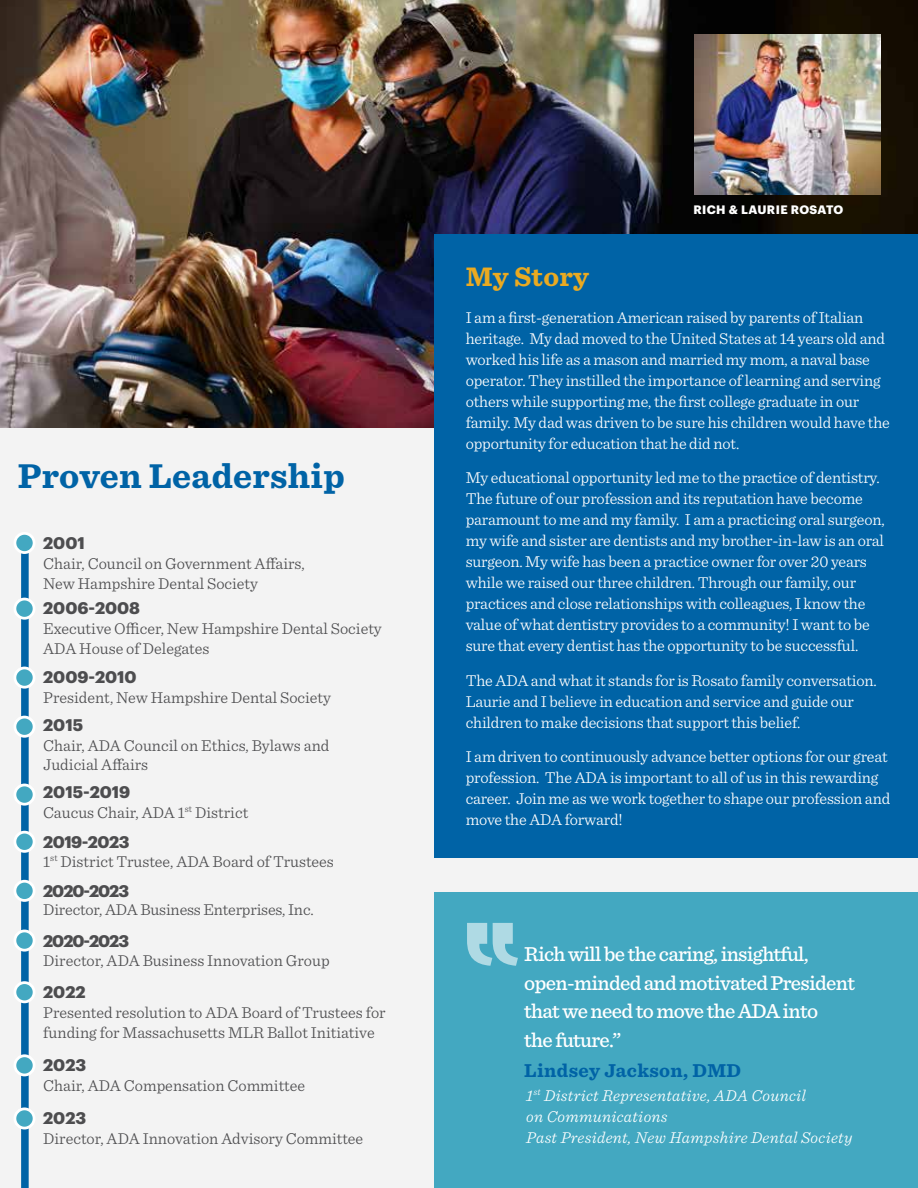
<style>
.page{position:relative;width:918px;height:1188px;background:#fff}
.page>*{position:absolute;margin:0;border:0;box-sizing:border-box;transform-origin:0 0}
.t1{font:700 36px "Sentinel";letter-spacing:.01em;color:#0063a6}
.t2{font:700 28.05px "Sentinel";letter-spacing:.01em;color:#eaaa21}
.t3{font:500 21px/28.5px "Sentinel";letter-spacing:-.03em;color:#fff}
.t4{font:700 19.5px "Sentinel";letter-spacing:.02em;color:#0063a6}
.t5{font:300 16.5px/21px "Sentinel";letter-spacing:-.01em;color:#fff}
.t6{font:300 16.5px/19.8px "Sentinel";color:#4d4d4f}
.t7{font:italic 300 16.5px/21px "Sentinel";letter-spacing:.02em;color:#fff}
.t8{font:700 16.5px "Graphik";letter-spacing:-.005em;color:#4d4d4f}
.t9{font:700 16.5px "Graphik";letter-spacing:-.065em;color:#4d4d4f}
.t10{font:700 16.5px "Graphik";letter-spacing:-.035em;color:#4d4d4f}
.t11{font:700 12px "Graphik";letter-spacing:.035em;color:#fff}
</style>
<div class="page">
<div style="left:0;top:357px;width:918px;height:831px;background:#f3f3f3"></div>
<div style="left:21px;top:544px;width:8px;height:644px;background:#0063a6"></div>
<div style="left:15px;top:533px;width:19px;height:20px;background:#43a8c1;border-radius:50%"></div>
<div style="left:13px;top:532px;width:23px;height:22px;border:3px solid #fff;border-radius:50%"></div>
<div style="left:434px;top:892px;width:484px;height:296px;background:#43a8c1"></div>
<img style="left:0;top:0;width:918px;height:428px">
<div style="left:434px;top:234px;width:484px;height:624px;background:#0063a6"></div>
<div style="left:15px;top:599px;width:19px;height:19px;background:#43a8c1;border-radius:50%"></div>
<div style="left:13px;top:598px;width:23px;height:22px;border:3px solid #fff;border-radius:50%"></div>
<div style="left:15px;top:668px;width:19px;height:19px;background:#43a8c1;border-radius:50%"></div>
<div style="left:13px;top:667px;width:23px;height:22px;border:3px solid #fff;border-radius:50%"></div>
<div style="left:15px;top:717px;width:19px;height:19px;background:#43a8c1;border-radius:50%"></div>
<div style="left:13px;top:716px;width:23px;height:22px;border:3px solid #fff;border-radius:50%"></div>
<div style="left:15px;top:785px;width:19px;height:19px;background:#43a8c1;border-radius:50%"></div>
<div style="left:13px;top:784px;width:23px;height:22px;border:3px solid #fff;border-radius:50%"></div>
<div style="left:15px;top:832px;width:19px;height:19px;background:#43a8c1;border-radius:50%"></div>
<div style="left:13px;top:831px;width:23px;height:22px;border:3px solid #fff;border-radius:50%"></div>
<div style="left:15px;top:881px;width:19px;height:19px;background:#43a8c1;border-radius:50%"></div>
<div style="left:13px;top:880px;width:23px;height:22px;border:3px solid #fff;border-radius:50%"></div>
<div style="left:15px;top:931px;width:19px;height:19px;background:#43a8c1;border-radius:50%"></div>
<div style="left:13px;top:930px;width:23px;height:22px;border:3px solid #fff;border-radius:50%"></div>
<div style="left:15px;top:983px;width:19px;height:19px;background:#43a8c1;border-radius:50%"></div>
<div style="left:13px;top:981px;width:23px;height:22px;border:3px solid #fff;border-radius:50%"></div>
<div style="left:15px;top:1056px;width:19px;height:19px;background:#43a8c1;border-radius:50%"></div>
<div style="left:13px;top:1054px;width:23px;height:22px;border:3px solid #fff;border-radius:50%"></div>
<div style="left:15px;top:1109px;width:19px;height:19px;background:#43a8c1;border-radius:50%"></div>
<div style="left:13px;top:1107px;width:23px;height:22px;border:3px solid #fff;border-radius:50%"></div>
<img style="left:694px;top:34px;width:186px;height:161px">
<h1 class="t1" style="left:18px;top:448px;width:328px">Proven Leadership</h1>
<p class="t8" style="left:43px;top:531px;width:43px">2001</p>
<p class="t6" style="left:43px;top:553px;width:263px">Chair, Council on Government Affairs,<br>New Hampshire Dental Society</p>
<p class="t8" style="left:43px;top:596px;width:98px">2006-2008</p>
<p class="t6" style="left:43px;top:618px;width:340px">Executive Officer, New Hampshire Dental Society<br>ADA House of Delegates</p>
<p class="t8" style="left:43px;top:664px;width:95px">2009-2010</p>
<p class="t6" style="left:43px;top:686px;width:289px">President, New Hampshire Dental Society</p>
<p class="t8" style="left:43px;top:712px;width:41px">2015</p>
<p class="t6" style="left:43px;top:734px;width:288px">Chair, ADA Council on Ethics, Bylaws and<br>Judicial Affairs</p>
<p class="t8" style="left:43px;top:779px;width:89px">2015-2019</p>
<p class="t6" style="left:43px;top:801px;width:207px">Caucus Chair, ADA 1<sup>st</sup> District</p>
<p class="t10" style="left:43px;top:829px;width:88px">2019-2023</p>
<p class="t6" style="left:43px;top:850px;width:292px">1<sup>st</sup> District Trustee, ADA Board of Trustees</p>
<p class="t9" style="left:43px;top:878px;width:88px">2020-2023</p>
<p class="t6" style="left:43px;top:899px;width:272px">Director, ADA Business Enterprises, Inc.</p>
<p class="t9" style="left:43px;top:928px;width:88px">2020-2023</p>
<p class="t6" style="left:43px;top:950px;width:288px">Director, ADA Business Innovation Group</p>
<p class="t8" style="left:43px;top:979px;width:44px">2022</p>
<p class="t6" style="left:43px;top:1001px;width:344px">Presented resolution to ADA Board of Trustees for funding for Massachusetts MLR Ballot Initiative</p>
<p class="t8" style="left:43px;top:1052px;width:45px">2023</p>
<p class="t6" style="left:43px;top:1074px;width:263px">Chair, ADA Compensation Committee</p>
<p class="t8" style="left:43px;top:1105px;width:45px">2023</p>
<p class="t6" style="left:43px;top:1127px;width:322px">Director, ADA Innovation Advisory Committee</p>
<p class="t11" style="left:693px;top:201px;width:152px">RICH &amp; LAURIE ROSATO</p>
<h2 class="t2" style="left:466px;top:254px;width:125px">My Story</h2>
<p class="t5" style="left:466px;top:305px;width:426px">I am a first-generation American raised by parents of Italian heritage. My dad moved to the United States at 14 years old and worked his life as a mason and married my mom, a naval base operator. They instilled the importance of learning and serving others while supporting me, the first college graduate in our family. My dad was driven to be sure his children would have the opportunity for education that he did not.</p>
<p class="t5" style="left:466px;top:466px;width:420px">My educational opportunity led me to the practice of dentistry.<br>The future of our profession and its reputation have become paramount to me and my family. I am a practicing oral surgeon, my wife and sister are dentists and my brother-in-law is an oral surgeon. My wife has been a practice owner for over 20 years while we raised our three children. Through our family, our practices and close relationships with colleagues, I know the value of what dentistry provides to a community! I want to be sure that every dentist has the opportunity to be successful.</p>
<p class="t5" style="left:466px;top:669px;width:413px">The ADA and what it stands for is Rosato family conversation.<br>Laurie and I believe in education and service and guide our children to make decisions that support this belief.</p>
<p class="t5" style="left:466px;top:745px;width:426px">I am driven to continuously advance better options for our great profession. The ADA is important to all of us in this rewarding career. Join me as we work together to shape our profession and move the ADA forward!</p>
<p class="t3" style="left:524px;top:939px;width:332px">Rich will be the caring, insightful, open-minded and motivated President that we need to move the ADA into<br>the future.”</p>
<p class="t4" style="left:524px;top:1055px;width:218px">Lindsey Jackson, DMD</p>
<p class="t7" style="left:526px;top:1084px;width:328px">1<sup>st</sup> District Representative, ADA Council<br>on Communications<br>Past President, New Hampshire Dental Society</p>
</div>
